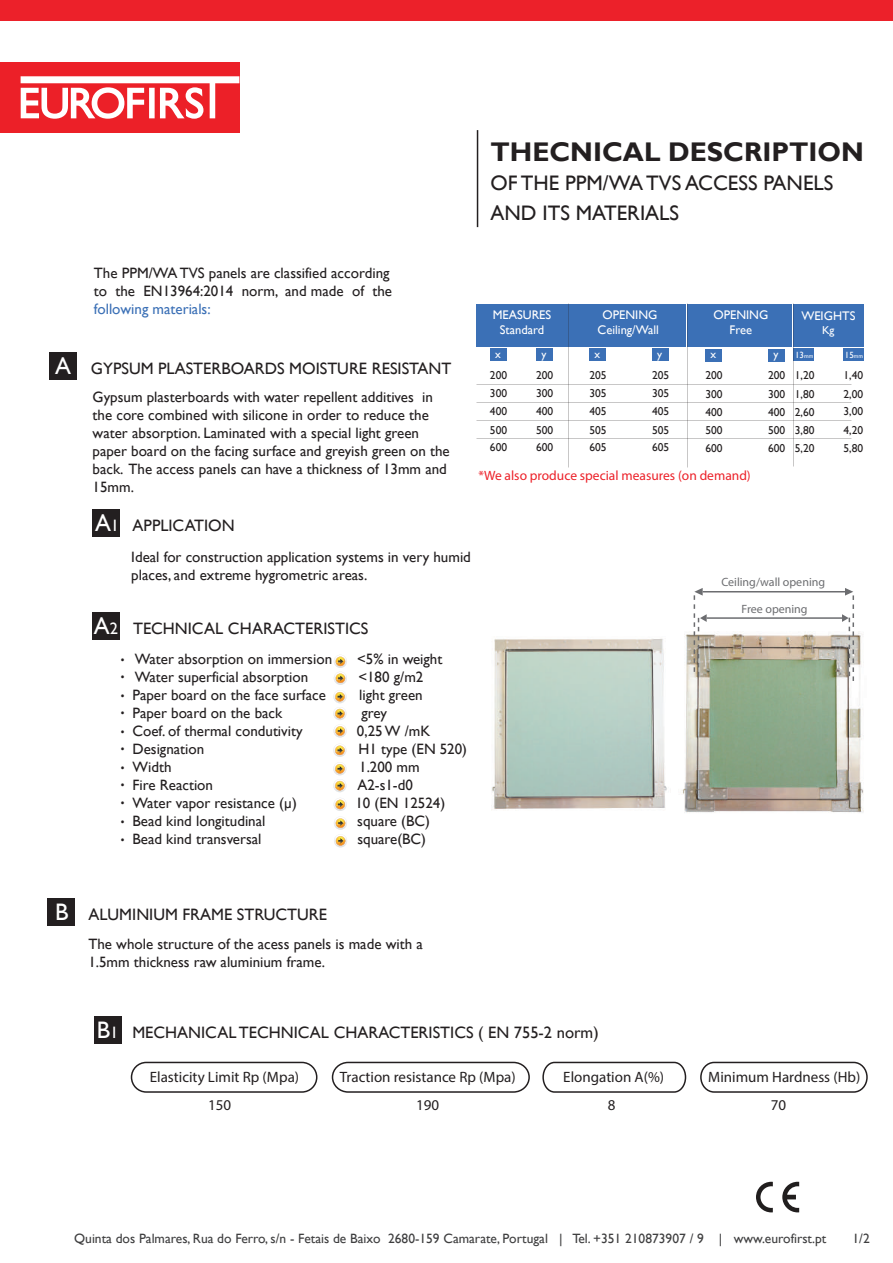
<style>
.page{position:relative;width:893px;height:1263px;background:#fff}
.page>*{position:absolute;margin:0;border:0;box-sizing:border-box;transform-origin:0 0}
.t1{font:700 27px "Gill Sans";color:#231f20}
.t2{font:23.85px "Gill Sans";color:#fff}
.t3{font:22.5px/17.9px "Myriad Pro";color:#231f20;text-align:justify}
.t4{font:21px/29.4px "Gill Sans";color:#231f20}
.t5{font:16.5px "Gill Sans";color:#231f20}
.t6{font:15px/18px "Gill Sans";color:#231f20}
.t7{font:15px/27.2px "Myriad Pro";color:#231f20}
.t8{font:15px "Gill Sans";color:#3b70b6}
.t9{font:13.5px "Gill Sans";color:#3e3e3f}
.t10{font:13.5px "Myriad Pro";color:#ec2028}
.t11{font:12.45px/15px "Gill Sans";color:#fff;text-align:center}
.t12{font:12px "Myriad Pro";color:#6c6d70}
.t13{font:11.4px "Gill Sans";color:#231f20}
.t14{font:11.4px "Gill Sans";color:#fff}
.t15{font:9px "Gill Sans";color:#fff}
.s1{font-size:23.85px;color:#fff}
.s2{font-size:6px}
.s3{font-size:16.5px}
.s4{color:#fff}
</style>
<div class="page">
<img style="left:682px;top:632px;width:182px;height:181px">
<img style="left:491px;top:638px;width:176px;height:172px">
<div style="left:49px;top:352px;width:28px;height:28px;background:#231f20"></div>
<hr style="left:477px;top:130px;width:1px;height:97px;background:#231f20">
<div style="left:589px;top:348px;width:16px;height:13px;background:#3b70b6"></div>
<div style="left:476px;top:304px;width:92px;height:43px;background:#3b70b6"></div>
<div style="left:570px;top:304px;width:116px;height:43px;background:#3b70b6"></div>
<div style="left:687px;top:304px;width:105px;height:43px;background:#3b70b6"></div>
<div style="left:652px;top:348px;width:16px;height:13px;background:#3b70b6"></div>
<div style="left:490px;top:348px;width:16px;height:13px;background:#3b70b6"></div>
<div style="left:536px;top:348px;width:16px;height:13px;background:#3b70b6"></div>
<div style="left:705px;top:349px;width:16px;height:12px;background:#3b70b6"></div>
<div style="left:768px;top:349px;width:16px;height:12px;background:#3b70b6"></div>
<div style="left:793px;top:304px;width:71px;height:43px;background:#3b70b6"></div>
<div style="left:794px;top:348px;width:20px;height:13px;background:#3b70b6"></div>
<div style="left:843px;top:348px;width:21px;height:13px;background:#3b70b6"></div>
<div style="left:94px;top:1016px;width:27px;height:27px;background:#231f20"></div>
<div style="left:93px;top:509px;width:27px;height:28px;background:#231f20"></div>
<hr style="left:707px;top:617px;width:135px;height:2px;background:#6c6d70">
<hr style="left:703px;top:591px;width:142px;height:1px;background:#6c6d70">
<svg style="left:694px;top:588px;width:13px;height:88px"></svg>
<svg style="left:842px;top:588px;width:12px;height:93px"></svg>
<svg style="left:756px;top:1182px;width:17px;height:30px"></svg>
<svg style="left:782px;top:1182px;width:17px;height:30px"></svg>
<div style="left:48px;top:898px;width:27px;height:27px;background:#231f20"></div>
<div style="left:131px;top:1062px;width:186px;height:31px;border:2px solid #231f20;border-radius:15px"></div>
<svg style="left:331px;top:1061px;width:199px;height:32px"></svg>
<svg style="left:542px;top:1061px;width:145px;height:32px"></svg>
<div style="left:700px;top:1062px;width:168px;height:31px;border:2px solid #231f20;border-radius:14px"></div>
<div style="left:93px;top:612px;width:27px;height:27px;background:#231f20"></div>
<svg style="left:333px;top:656px;width:14px;height:81px"></svg>
<svg style="left:333px;top:745px;width:13px;height:47px"></svg>
<svg style="left:334px;top:799px;width:13px;height:48px"></svg>
<div style="left:0;top:63px;width:239px;height:70px;background:#ec2028"></div>
<svg style="left:21px;top:76px;width:218px;height:43px"></svg>
<div style="left:0;top:0;width:893px;height:20px;background:#ec212a"></div>
<h1 class="t1" style="left:490px;top:136px;width:375px">THECNICAL DESCRIPTION</h1>
<h3 class="t4" style="left:490px;top:169px;width:344px">OF THE PPM/WATVS ACCESS PANELS<br>AND ITS MATERIALS</h3>
<p class="t6" style="left:94px;top:264px;width:300px">The PPM/WATVS panels are classified according to the EN13964:2014 norm, and made of the</p>
<p class="t8" style="left:94px;top:300px;width:118px">following materials:</p>
<p class="t5" style="left:55px;top:359px;width:398px"><span class="s1">A</span> GYPSUM PLASTERBOARDS MOISTURE RESISTANT</p>
<p class="t6" style="left:93px;top:388px;width:359px">Gypsum plasterboards with water repellent additives in the core combined with silicone in order to reduce the water absorption. Laminated with a special light green paper board on the facing surface and greyish green on the back. The access panels can have a thickness of 13mm and 15mm.</p>
<p class="t11" style="left:493px;top:308px;width:60px">MEASURES<br>Standard</p>
<p class="t11" style="left:713px;top:308px;width:56px">OPENING<br>Free</p>
<p class="t14" style="left:657px;top:347px;width:7px">y</p>
<p class="t13" style="left:652px;top:368px;width:19px">205</p>
<p class="t11" style="left:598px;top:308px;width:63px">OPENING<br>Ceiling/Wall</p>
<p class="t14" style="left:495px;top:347px;width:7px">x</p>
<p class="t14" style="left:541px;top:347px;width:7px">y</p>
<p class="t13" style="left:490px;top:368px;width:19px">200</p>
<p class="t13" style="left:536px;top:368px;width:19px">200</p>
<p class="t14" style="left:595px;top:347px;width:7px">x</p>
<p class="t13" style="left:589px;top:368px;width:19px">205</p>
<p class="t14" style="left:711px;top:348px;width:7px">x</p>
<p class="t13" style="left:705px;top:369px;width:19px">200</p>
<p class="t14" style="left:773px;top:348px;width:7px">y</p>
<p class="t13" style="left:768px;top:369px;width:19px">200</p>
<p class="t13" style="left:490px;top:387px;width:19px">300</p>
<p class="t13" style="left:536px;top:387px;width:19px">300</p>
<p class="t13" style="left:589px;top:387px;width:19px">305</p>
<p class="t13" style="left:652px;top:387px;width:19px">305</p>
<p class="t13" style="left:705px;top:387px;width:19px">300</p>
<p class="t13" style="left:768px;top:387px;width:19px">300</p>
<p class="t13" style="left:490px;top:405px;width:19px">400</p>
<p class="t13" style="left:536px;top:405px;width:19px">400</p>
<p class="t13" style="left:589px;top:405px;width:19px">405</p>
<p class="t13" style="left:652px;top:405px;width:19px">405</p>
<p class="t13" style="left:705px;top:405px;width:19px">400</p>
<p class="t13" style="left:768px;top:405px;width:19px">400</p>
<p class="t11" style="left:801px;top:308px;width:56px">WEIGHTS</p>
<p class="t14" style="left:822px;top:323px;width:14px">Kg</p>
<p class="t13" style="left:795px;top:369px;width:21px">1,20</p>
<p class="t13" style="left:795px;top:405px;width:21px">2,60</p>
<p class="t15" style="left:795px;top:350px;width:20px">13<span class="s2">mm</span></p>
<p class="t15" style="left:845px;top:350px;width:20px">15<span class="s2">mm</span></p>
<p class="t13" style="left:843px;top:368px;width:21px">1,40</p>
<p class="t13" style="left:843px;top:405px;width:21px">3,00</p>
<p class="t13" style="left:843px;top:387px;width:21px">2,00</p>
<p class="t13" style="left:795px;top:388px;width:21px">1,80</p>
<p class="t13" style="left:490px;top:423px;width:19px">500</p>
<p class="t13" style="left:536px;top:424px;width:19px">500</p>
<p class="t13" style="left:589px;top:423px;width:19px">505</p>
<p class="t13" style="left:652px;top:423px;width:19px">505</p>
<p class="t13" style="left:705px;top:424px;width:19px">500</p>
<p class="t13" style="left:768px;top:424px;width:19px">500</p>
<p class="t13" style="left:795px;top:424px;width:21px">3,80</p>
<p class="t13" style="left:843px;top:423px;width:21px">4,20</p>
<p class="t13" style="left:490px;top:441px;width:19px">600</p>
<p class="t13" style="left:536px;top:441px;width:19px">600</p>
<p class="t13" style="left:589px;top:441px;width:19px">605</p>
<p class="t13" style="left:652px;top:441px;width:19px">605</p>
<p class="t13" style="left:705px;top:441px;width:19px">600</p>
<p class="t13" style="left:768px;top:441px;width:19px">600</p>
<p class="t13" style="left:795px;top:442px;width:21px">5,20</p>
<p class="t13" style="left:843px;top:441px;width:21px">5,80</p>
<p class="t10" style="left:478px;top:468px;width:274px">*We also produce special measures (on demand)</p>
<h2 class="t2" style="left:95px;top:509px;width:26px">A<span class="s3">1</span></h2>
<p class="t5" style="left:133px;top:516px;width:104px">APPLICATION</p>
<p class="t6" style="left:131px;top:548px;width:341px">Ideal for construction application systems in very humid places, and extreme hygrometric areas.</p>
<p class="t5" style="left:94px;top:619px;width:276px"><span class="s1">A</span><span class="s4">2</span> TECHNICAL CHARACTERISTICS</p>
<p class="t6" style="left:135px;top:650px;width:199px">Water absorption on immersion</p>
<p class="t6" style="left:357px;top:650px;width:87px">&lt;5% in weight</p>
<p class="t6" style="left:135px;top:668px;width:175px">Water superficial absorption</p>
<p class="t6" style="left:358px;top:668px;width:67px">&lt;180 g/m2</p>
<p class="t6" style="left:132px;top:686px;width:195px">Paper board on the face surface</p>
<p class="t6" style="left:359px;top:686px;width:65px">light green</p>
<p class="t6" style="left:132px;top:704px;width:151px">Paper board on the back</p>
<p class="t6" style="left:362px;top:704px;width:27px">grey</p>
<p class="t6" style="left:132px;top:722px;width:172px">Coef. of thermal condutivity</p>
<p class="t6" style="left:357px;top:722px;width:75px">0,25W /mK</p>
<p class="t6" style="left:132px;top:740px;width:73px">Designation</p>
<p class="t6" style="left:359px;top:740px;width:110px">H1 type (EN 520)</p>
<p class="t6" style="left:132px;top:758px;width:41px">Width</p>
<p class="t6" style="left:359px;top:758px;width:62px">1.200 mm</p>
<p class="t6" style="left:132px;top:776px;width:82px">Fire Reaction</p>
<p class="t6" style="left:357px;top:776px;width:57px">A2-s1-d0</p>
<p class="t6" style="left:132px;top:794px;width:166px">Water vapor resistance (µ)</p>
<p class="t6" style="left:355px;top:794px;width:91px">10 (EN 12524)</p>
<p class="t6" style="left:132px;top:812px;width:135px">Bead kind longitudinal</p>
<p class="t6" style="left:357px;top:812px;width:74px">square (BC)</p>
<p class="t6" style="left:132px;top:830px;width:131px">Bead kind transversal</p>
<p class="t6" style="left:357px;top:830px;width:70px">square(BC)</p>
<h3 class="t3" style="left:120px;top:645px;width:6px;line-height:17.4px">. . . .</h3>
<h3 class="t3" style="left:120px;top:717px;width:6px">. . . . . . .</h3>
<p class="t12" style="left:721px;top:574px;width:105px">Ceiling/wall opening</p>
<p class="t12" style="left:741px;top:602px;width:68px">Free opening</p>
<p class="t5" style="left:55px;top:905px;width:273px"><span class="s1">B</span> ALUMINIUM FRAME STRUCTURE</p>
<p class="t6" style="left:88px;top:935px;width:336px">The whole structure of the acess panels is made with a<br>1.5mm thickness raw aluminium frame.</p>
<p class="t5" style="left:97px;top:1023px;width:503px"><span class="s1">B</span><span class="s4">1</span> MECHANICAL TECHNICAL CHARACTERISTICS ( EN 755-2 norm)</p>
<p class="t7" style="left:208px;top:1063px;width:93px;text-indent:-58px">Elasticity Limit Rp (Mpa)<br>150</p>
<p class="t7" style="left:340px;top:1063px;width:177px">Traction resistance Rp (Mpa)</p>
<p class="t7" style="left:563px;top:1063px;width:102px;text-align:center">Elongation A(%)<br>8</p>
<p class="t7" style="left:416px;top:1091px;width:25px">190</p>
<p class="t7" style="left:708px;top:1063px;width:154px">Minimum Hardness (Hb)</p>
<p class="t7" style="left:771px;top:1091px;width:17px">70</p>
<p class="t9" style="left:74px;top:1230px;width:754px">Quinta dos Palmares, Rua do Ferro, s/n - Fetais de Baixo 2680-159 Camarate, Portugal | Tel. +351 210873907 / 9 | www.eurofirst.pt</p>
<p class="t9" style="left:852px;top:1230px;width:19px">1/2</p>
</div>
